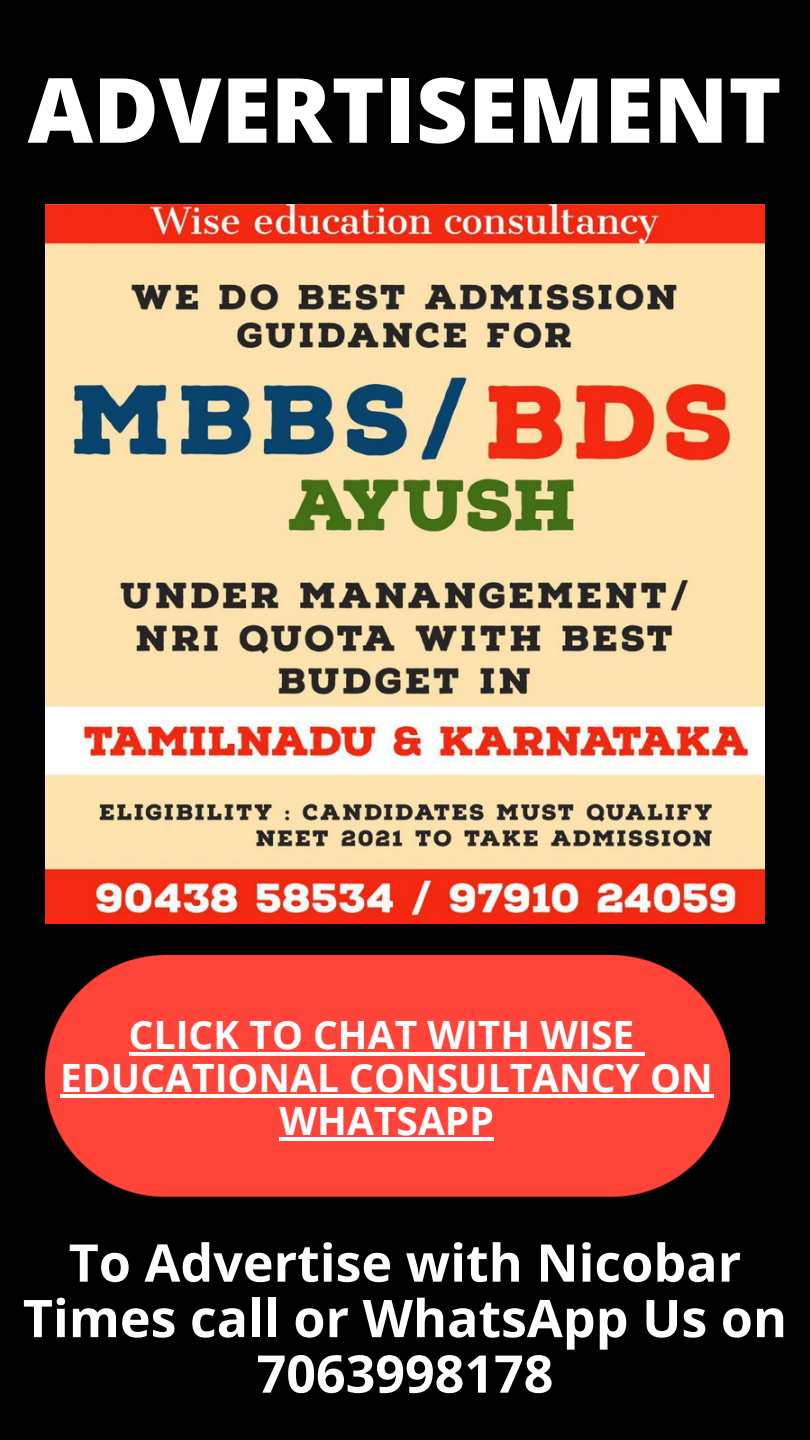
<style>
.page{position:relative;width:810px;height:1440px;background:#000}
.page>*{position:absolute;margin:0;border:0;box-sizing:border-box;transform-origin:0 0}
.t1{font:800 90px "Open Sans";color:#fff}
.t2{font:700 52px/55.5px "Open Sans";color:#fff;text-align:center}
.t3{font:700 39px/42.8px "Open Sans";color:#fff;text-align:center}
</style>
<div class="page">
<img style="left:46px;top:204px;width:718px;height:719px">
<img style="left:46px;top:956px;width:683px;height:242px">
<hr style="left:129px;top:1052px;width:506px;height:3px;background:#fff">
<svg style="left:635px;top:1052px;width:10px;height:3px"></svg>
<hr style="left:60px;top:1094px;width:653px;height:4px;background:#fff">
<hr style="left:280px;top:1137px;width:214px;height:4px;background:#fff">
<h1 class="t1" style="left:28px;top:47px;width:755px">ADVERTISEMENT</h1>
<p class="t3" style="left:60px;top:1013px;width:654px">CLICK TO CHAT WITH WISE<br>EDUCATIONAL CONSULTANCY ON<br>WHATSAPP</p>
<p class="t2" style="left:23px;top:1234px;width:766px">To Advertise with Nicobar<br>Times call or WhatsApp Us on<br>7063998178</p>
</div>
